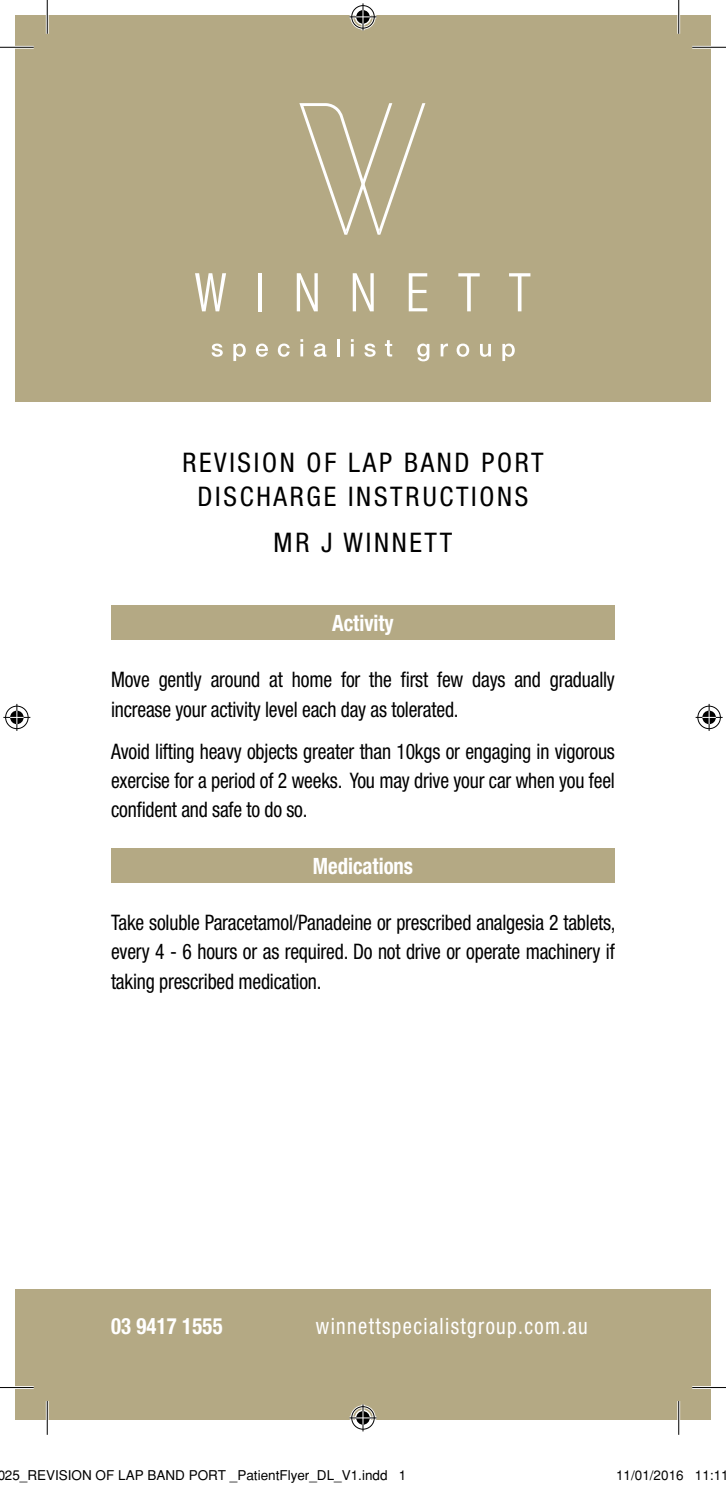
<style>
.page{position:relative;width:726px;height:1487px;background:#fff}
.page>*{position:absolute;margin:0;border:0;box-sizing:border-box;transform-origin:0 0}
.t1{font:condensed 27px/33.8px "Helvetica Neue";letter-spacing:.1em;color:#000;text-align:center}
.t2{font:700 condensed 22.5px "Helvetica Neue";color:#fff;scale:.92 1}
.t3{font:condensed 22.5px "Helvetica Neue";letter-spacing:.065em;color:#fff;scale:.92 1}
.t4{font:condensed 21.38px/29.2px "Helvetica Neue";letter-spacing:-.01em;color:#000;text-align:justify;scale:.92 1}
.t5{font:13.5px "Helvetica";color:#000}
</style>
<div class="page">
<div style="left:15px;top:15px;width:696px;height:386px;background:#b4a984"></div>
<svg style="left:212px;top:343px;width:11px;height:14px"></svg>
<svg style="left:233px;top:343px;width:13px;height:18px"></svg>
<svg style="left:256px;top:343px;width:12px;height:14px"></svg>
<svg style="left:278px;top:343px;width:12px;height:14px"></svg>
<svg style="left:300px;top:339px;width:3px;height:17px"></svg>
<svg style="left:314px;top:343px;width:12px;height:14px"></svg>
<svg style="left:337px;top:339px;width:2px;height:17px"></svg>
<svg style="left:351px;top:339px;width:3px;height:17px"></svg>
<svg style="left:364px;top:343px;width:12px;height:14px"></svg>
<svg style="left:385px;top:340px;width:7px;height:16px"></svg>
<svg style="left:417px;top:343px;width:12px;height:18px"></svg>
<svg style="left:441px;top:343px;width:7px;height:13px"></svg>
<svg style="left:457px;top:343px;width:12px;height:14px"></svg>
<svg style="left:480px;top:344px;width:11px;height:13px"></svg>
<svg style="left:502px;top:343px;width:13px;height:18px"></svg>
<svg style="left:509px;top:273px;width:21px;height:38px"></svg>
<svg style="left:458px;top:273px;width:22px;height:38px"></svg>
<svg style="left:409px;top:273px;width:18px;height:38px"></svg>
<svg style="left:353px;top:273px;width:21px;height:38px"></svg>
<svg style="left:297px;top:273px;width:21px;height:38px"></svg>
<hr style="left:258px;top:273px;width:4px;height:38px;background:#fff">
<svg style="left:195px;top:273px;width:31px;height:38px"></svg>
<svg style="left:299px;top:103px;width:126px;height:132px"></svg>
<div style="left:15px;top:1288px;width:696px;height:131px;background:#b4a984"></div>
<div style="left:111px;top:605px;width:504px;height:34px;background:#b4a984"></div>
<div style="left:111px;top:847px;width:504px;height:35px;background:#b4a984"></div>
<hr style="left:0;top:46px;width:34px;height:3px;background:#fff">
<hr style="left:692px;top:46px;width:34px;height:3px;background:#fff">
<hr style="left:0;top:1385px;width:34px;height:3px;background:#fff">
<hr style="left:692px;top:1385px;width:34px;height:3px;background:#fff">
<hr style="left:46px;top:0;width:3px;height:34px;background:#fff">
<hr style="left:46px;top:1400px;width:3px;height:34px;background:#fff">
<hr style="left:677px;top:0;width:3px;height:34px;background:#fff">
<hr style="left:677px;top:1400px;width:3px;height:34px;background:#fff">
<hr style="left:0;top:47px;width:34px;height:1px;background:#000">
<hr style="left:692px;top:47px;width:34px;height:1px;background:#000">
<hr style="left:0;top:1386px;width:34px;height:1px;background:#000">
<hr style="left:692px;top:1386px;width:34px;height:1px;background:#000">
<hr style="left:47px;top:0;width:1px;height:34px;background:#000">
<hr style="left:47px;top:1400px;width:1px;height:34px;background:#000">
<hr style="left:678px;top:0;width:1px;height:34px;background:#000">
<hr style="left:678px;top:1400px;width:1px;height:34px;background:#000">
<svg style="left:349px;top:3px;width:27px;height:27px"></svg>
<svg style="left:349px;top:1404px;width:27px;height:26px"></svg>
<svg style="left:3px;top:703px;width:27px;height:27px"></svg>
<svg style="left:696px;top:703px;width:27px;height:27px"></svg>
<p class="t1" style="left:182px;top:445px;width:363px">REVISION OF LAP BAND PORT<br>DISCHARGE INSTRUCTIONS</p>
<p class="t1" style="left:274px;top:525px;width:180px">MR J WINNETT</p>
<p class="t2" style="left:332px;top:609px;width:69px">Activity</p>
<p class="t4" style="left:111px;top:665px;width:549px">Move gently around at home for the first few days and gradually increase your activity level each day as tolerated.</p>
<p class="t4" style="left:111px;top:736px;width:549px">Avoid lifting heavy objects greater than 10kgs or engaging in vigorous exercise for a period of 2 weeks. You may drive your car when you feel confident and safe to do so.</p>
<p class="t2" style="left:313px;top:852px;width:111px">Medications</p>
<p class="t4" style="left:111px;top:907px;width:550px">Take soluble Paracetamol/Panadeine or prescribed analgesia 2 tablets, every 4 - 6 hours or as required. Do not drive or operate machinery if taking prescribed medication.</p>
<p class="t2" style="left:111px;top:1311px;width:123px">03 9417 1555</p>
<p class="t3" style="left:316px;top:1312px;width:297px">winnettspecialistgroup.com.au</p>
<p class="t5" style="left:-3px;top:1467px;width:410px">025_REVISION OF LAP BAND PORT _PatientFlyer_DL_V1.indd 1</p>
<p class="t5" style="left:616px;top:1467px;width:114px">11/01/2016 11:11</p>
</div>
